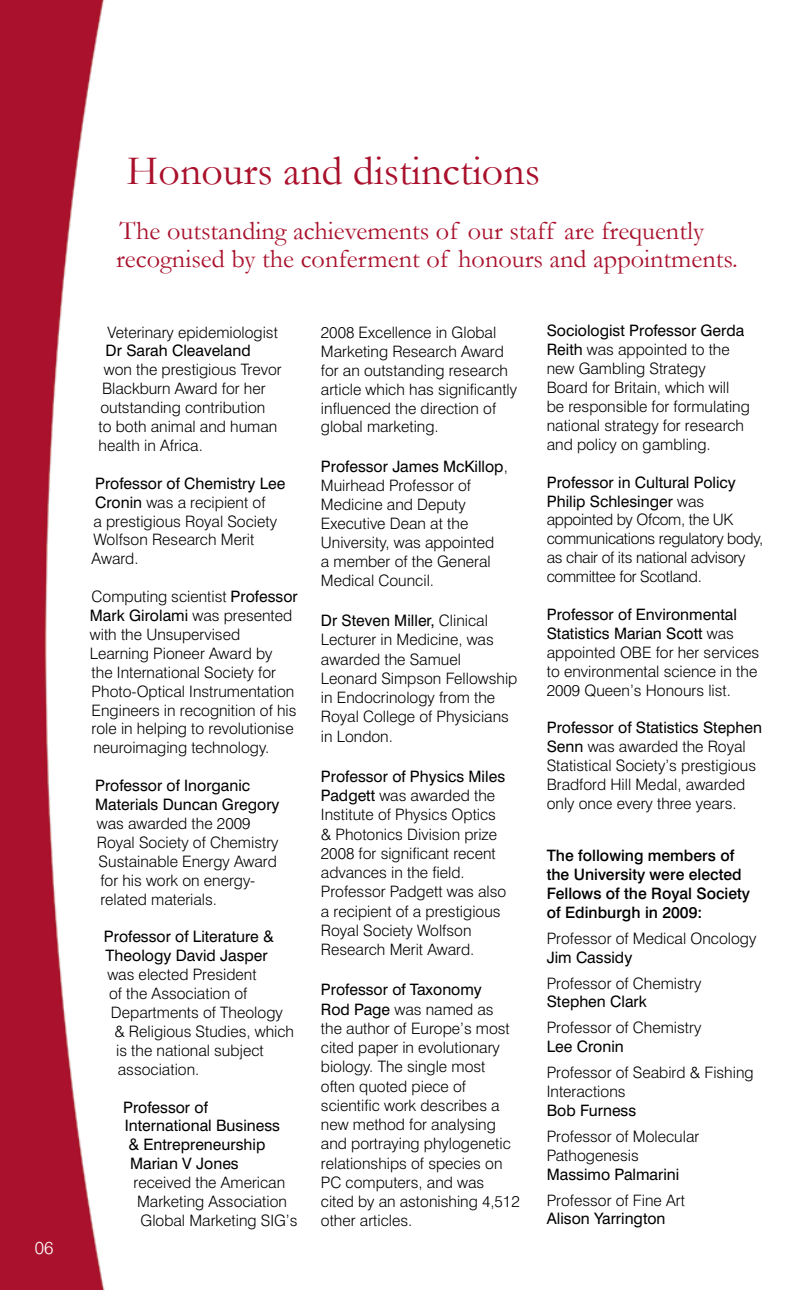
<style>
.page{position:relative;width:794px;height:1290px;background:#fff}
.page>*{position:absolute;margin:0;border:0;box-sizing:border-box;transform-origin:0 0}
.t1{font:42px "Garamond";color:#a9112c}
.t2{font:26.25px/28px "Garamond";color:#a9112c}
.t3{font:300 17.5px "Swiss 721 BT";color:#fff}
.t4{font:300 15.75px/18.9px "Swiss 721 BT";color:#000}
.t5{font:15.75px/18.9px "Swiss 721 BT";color:#000}
.t6{font:300 15.75px/18.9px "Swiss 721 BT";letter-spacing:-.02em;color:#000}
.t7{font:500 15.75px/18.9px "Swiss 721 BT";color:#000}
.s1{font-weight:400}
</style>
<div class="page">
<img style="left:0;top:0;width:105px;height:1290px">
<p class="t3" style="left:35px;top:1237px;width:20px">06</p>
<h1 class="t1" style="left:127px;top:146px;width:415px">Honours and distinctions</h1>
<h2 class="t2" style="left:116px;top:216px;width:623px">The outstanding achievements of our staff are frequently recognised by the conferment of honours and appointments.</h2>
<p class="t4" style="left:107px;top:322px;width:172px">Veterinary epidemiologist</p>
<p class="t5" style="left:106px;top:341px;width:147px">Dr Sarah Cleaveland</p>
<p class="t4" style="left:99px;top:360px;width:185px;text-indent:5px">won the prestigious Trevor<br>Blackburn Award for her outstanding contribution<br>to both animal and human health in Africa.</p>
<p class="t4" style="left:92px;top:473px;width:195px"><span class="s1">Professor of Chemistry Lee<br>Cronin</span> was a recipient of<br>a prestigious Royal Society<br>Wolfson Research Merit<br>Award.</p>
<p class="t4" style="left:90px;top:587px;width:209px">Computing scientist <span class="s1">Professor<br>Mark Girolami</span> was presented with the Unsupervised<br>Learning Pioneer Award by<br>the International Society for<br>Photo-Optical Instrumentation<br>Engineers in recognition of his role in helping to revolutionise neuroimaging technology.</p>
<p class="t5" style="left:95px;top:776px;width:186px">Professor of Inorganic<br>Materials Duncan Gregory</p>
<p class="t4" style="left:97px;top:814px;width:183px">was awarded the 2009<br>Royal Society of Chemistry<br>Sustainable Energy Award for his work on energy&shy;related materials.</p>
<p class="t5" style="left:104px;top:927px;width:172px">Professor of Literature &amp;<br>Theology David Jasper</p>
<p class="t4" style="left:107px;top:965px;width:151px">was elected President</p>
<p class="t4" style="left:109px;top:984px;width:140px">of the Association of</p>
<p class="t4" style="left:111px;top:1003px;width:173px">Departments of Theology</p>
<p class="t4" style="left:114px;top:1022px;width:181px">&amp; Religious Studies, which</p>
<p class="t4" style="left:116px;top:1040px;width:149px">is the national subject</p>
<p class="t4" style="left:118px;top:1059px;width:83px">association.</p>
<p class="t5" style="left:123px;top:1097px;width:86px">Professor of</p>
<p class="t5" style="left:125px;top:1116px;width:157px">International Business</p>
<p class="t5" style="left:128px;top:1135px;width:138px">&amp; Entrepreneurship</p>
<p class="t5" style="left:130px;top:1154px;width:110px">Marian V Jones</p>
<p class="t4" style="left:134px;top:1173px;width:165px">received the American<br>Marketing Association<br>Global Marketing SIG’s</p>
<p class="t4" style="left:321px;top:323px;width:198px">2008 Excellence in Global<br>Marketing Research Award for an outstanding research article which has significantly influenced the direction of global marketing.</p>
<p class="t4" style="left:321px;top:457px;width:188px"><span class="s1">Professor James McKillop</span>,<br>Muirhead Professor of<br>Medicine and Deputy<br>Executive Dean at the<br>University, was appointed<br>a member of the General<br>Medical Council.</p>
<p class="t4" style="left:321px;top:611px;width:198px"><span class="s1">Dr Steven Miller,</span> Clinical<br>Lecturer in Medicine, was awarded the Samuel<br>Leonard Simpson Fellowship in Endocrinology from the<br>Royal College of Physicians in London.</p>
<p class="t4" style="left:321px;top:766px;width:187px"><span class="s1">Professor of Physics Miles<br>Padgett</span> was awarded the<br>Institute of Physics Optics &amp; Photonics Division prize<br>2008 for significant recent advances in the field.<br>Professor Padgett was also a recipient of a prestigious<br>Royal Society Wolfson<br>Research Merit Award.</p>
<p class="t4" style="left:321px;top:980px;width:200px"><span class="s1">Professor of Taxonomy<br>Rod Page</span> was named as<br>the author of Europe’s most cited paper in evolutionary biology. The single most often quoted piece of scientific work describes a new method for analysing and portraying phylogenetic relationships of species on<br>PC computers, and was cited by an astonishing 4,512 other articles.</p>
<p class="t4" style="left:547px;top:321px;width:205px"><span class="s1">Sociologist Professor Gerda<br>Reith</span> was appointed to the new Gambling Strategy<br>Board for Britain, which will be responsible for formulating national strategy for research and policy on gambling.</p>
<p class="t6" style="left:547px;top:472px;width:218px"><span class="s1">Professor in Cultural Policy<br>Philip Schlesinger</span> was appointed by Ofcom, the UK communications regulatory body, as chair of its national advisory committee for Scotland.</p>
<p class="t4" style="left:547px;top:605px;width:214px"><span class="s1">Professor of Environmental<br>Statistics Marian Scott</span> was appointed OBE for her services to environmental science in the<br>2009 Queen’s Honours list.</p>
<p class="t4" style="left:547px;top:718px;width:217px"><span class="s1">Professor of Statistics Stephen<br>Senn</span> was awarded the Royal<br>Statistical Society’s prestigious<br>Bradford Hill Medal, awarded only once every three years.</p>
<p class="t7" style="left:547px;top:846px;width:205px">The following members of the University were elected<br>Fellows of the Royal Society of Edinburgh in 2009:</p>
<p class="t4" style="left:547px;top:928px;width:211px">Professor of Medical Oncology</p>
<p class="t5" style="left:547px;top:947px;width:87px">Jim Cassidy</p>
<p class="t4" style="left:547px;top:973px;width:156px">Professor of Chemistry</p>
<p class="t5" style="left:547px;top:992px;width:102px">Stephen Clark</p>
<p class="t4" style="left:547px;top:1018px;width:156px">Professor of Chemistry</p>
<p class="t5" style="left:547px;top:1037px;width:79px">Lee Cronin</p>
<p class="t4" style="left:547px;top:1063px;width:208px">Professor of Seabird &amp; Fishing<br>Interactions</p>
<p class="t5" style="left:547px;top:1101px;width:91px">Bob Furness</p>
<p class="t4" style="left:547px;top:1126px;width:154px">Professor of Molecular<br>Pathogenesis</p>
<p class="t5" style="left:547px;top:1164px;width:134px">Massimo Palmarini</p>
<p class="t4" style="left:547px;top:1190px;width:140px">Professor of Fine Art</p>
<p class="t5" style="left:547px;top:1209px;width:120px">Alison Yarrington</p>
</div>
